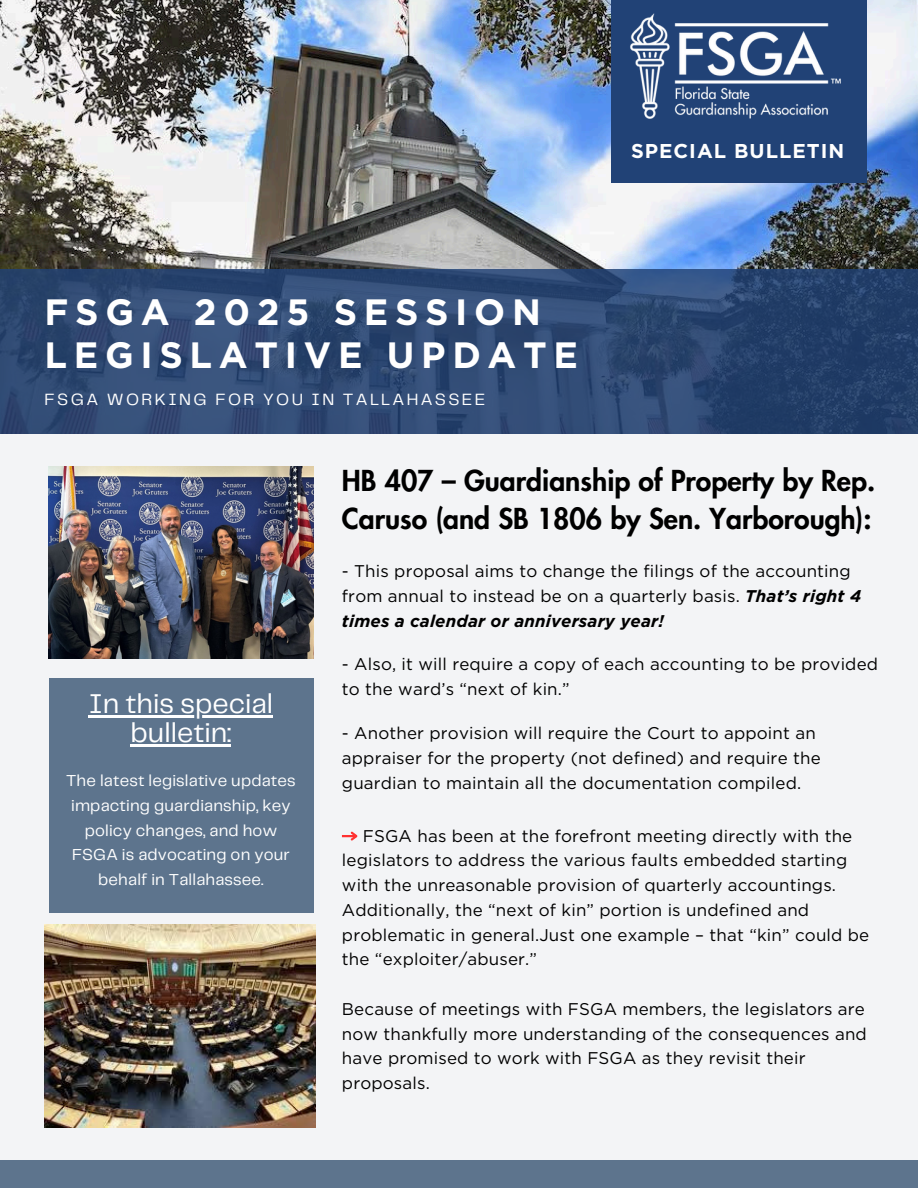
<style>
.page{position:relative;width:918px;height:1188px;background:#f3f4f6}
.page>*{position:absolute;margin:0;border:0;box-sizing:border-box;transform-origin:0 0}
.t1{font:700 36.6px/42.8px "Gotham";letter-spacing:.185em;color:#fff}
.t2{font:800 28.2px/38.2px "Futura LT Pro";color:#000}
.t3{font:28.2px/29.7px "Telegraf";color:#fff;text-align:center}
.t4{font:700 19.95px "Gotham";letter-spacing:.05em;color:#fff}
.t5{font:16.95px/24.8px "Gotham";letter-spacing:.01em;color:#000}
.t6{font:16.95px "Telegraf";letter-spacing:.14em;color:#fff}
.t7{font:16.5px/24.8px "Telegraf";letter-spacing:.01em;color:#fff;text-align:center}
.s1{font-weight:700;font-style:italic}
</style>
<div class="page">
<img style="left:0;top:0;width:918px;height:270px">
<svg style="left:0;top:270px;width:918px;height:164px;background:#2d4872"></svg>
<div style="left:49px;top:678px;width:264px;height:234px;background:#5d748d"></div>
<div style="left:612px;top:0;width:255px;height:182px;background:#214276"></div>
<img style="left:630px;top:13px;width:211px;height:106px">
<div style="left:0;top:1160px;width:918px;height:28px;background:#5d748d"></div>
<img style="left:49px;top:466px;width:264px;height:193px">
<img style="left:45px;top:925px;width:271px;height:202px">
<hr style="left:89px;top:715px;width:184px;height:2px;background:#fff">
<hr style="left:131px;top:745px;width:100px;height:2px;background:#fff">
<svg style="left:342px;top:831px;width:16px;height:10px"></svg>
<p class="t4" style="left:631px;top:139px;width:215px">SPECIAL BULLETIN</p>
<p class="t1" style="left:45px;top:290px;width:535px">FSGA 2025 SESSION<br>LEGISLATIVE UPDATE</p>
<p class="t6" style="left:45px;top:392px;width:442px">FSGA WORKING FOR YOU IN TALLAHASSEE</p>
<h3 class="t3" style="left:89px;top:690px;width:186px">In this special bulletin:</h3>
<p class="t2" style="left:342px;top:463px;width:535px">HB 407 – Guardianship of Property by Rep.<br>Caruso (and SB 1806 by Sen. Yarborough):</p>
<h4 class="t5" style="left:342px;top:559px;width:521px">- This proposal aims to change the filings of the accounting from annual to instead be on a quarterly basis. <span class="s1">That’s right 4 times a calendar or anniversary year!</span></h4>
<h1 class="t5" style="left:342px;top:652px;width:538px">- Also, it will require a copy of each accounting to be provided to the ward’s “next of kin.”</h1>
<h5 class="t5" style="left:342px;top:720px;width:480px">- Another provision will require the Court to appoint an appraiser for the property (not defined) and require the</h5>
<p class="t7" style="left:66px;top:769px;width:231px">The latest legislative updates</p>
<h5 class="t5" style="left:342px;top:770px;width:461px">guardian to maintain all the documentation compiled.</h5>
<p class="t7" style="left:71px;top:794px;width:221px">impacting guardianship, key policy changes, and how<br>FSGA is advocating on your behalf in Tallahassee.</p>
<p class="t5" style="left:342px;top:823px;width:529px;text-indent:21px">FSGA has been at the forefront meeting directly with the legislators to address the various faults embedded starting with the unreasonable provision of quarterly accountings.<br>Additionally, the “next of kin” portion is undefined and problematic in general.Just one example – that “kin” could be the “exploiter/abuser.”</p>
<h2 class="t5" style="left:342px;top:996px;width:526px">Because of meetings with FSGA members, the legislators are now thankfully more understanding of the consequences and have promised to work with FSGA as they revisit their proposals.</h2>
</div>
